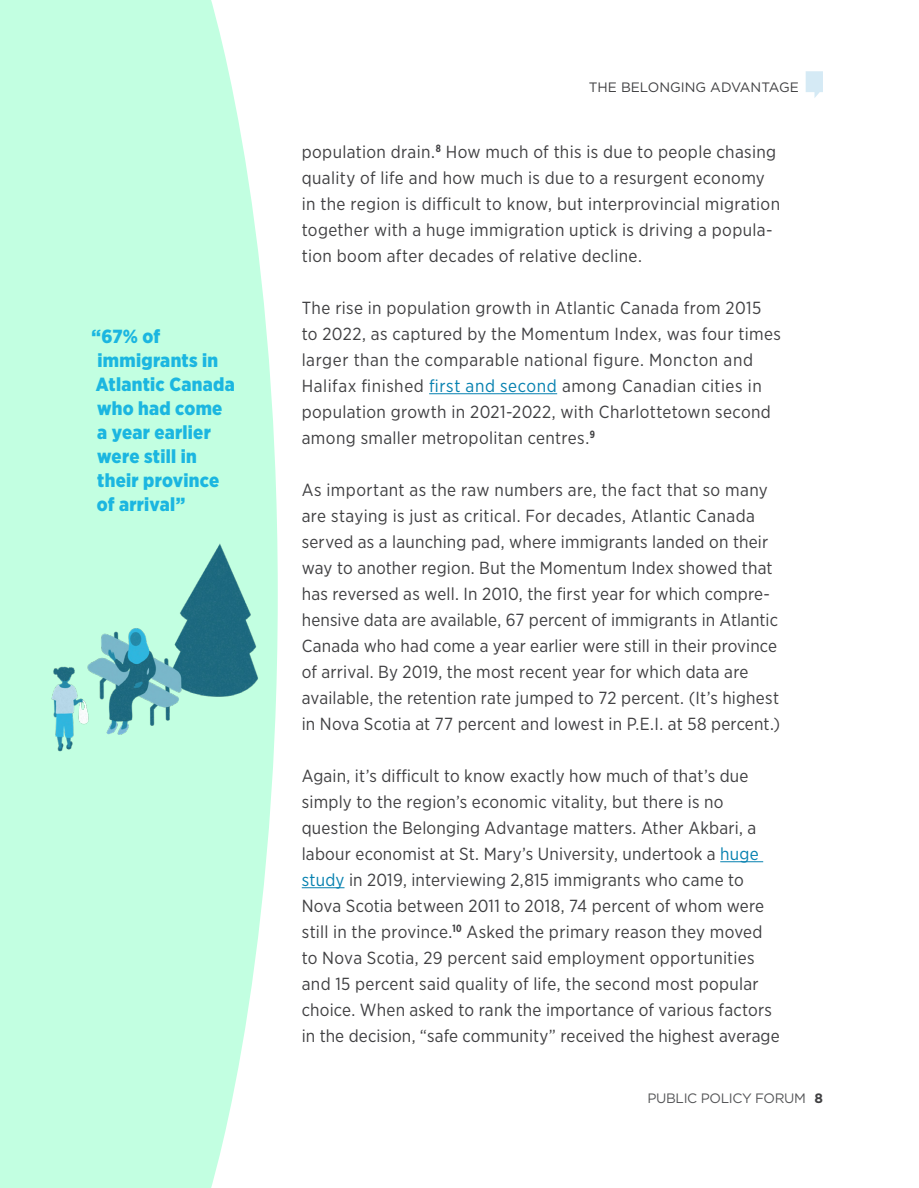
<style>
.page{position:relative;width:919px;height:1188px;background:#fff}
.page>*{position:absolute;margin:0;border:0;box-sizing:border-box;transform-origin:0 0}
.t1{font:900 19px/24px "Gotham Narrow";letter-spacing:.015em;color:#1bb6e0}
.t2{font:17.6px/26px "Gotham Narrow";letter-spacing:.015em;color:#404042}
.t3{font:13.6px "Gotham";color:#404042}
.t4{font:13.6px "Gotham";letter-spacing:-.025em;color:#555658}
.s1{color:#0681b0}
.s2{font-weight:700;color:#404042}
</style>
<div class="page">
<svg style="left:805px;top:71px;width:18px;height:27px"></svg>
<svg style="left:0;top:0;width:278px;height:1188px;background:#c7ffe3"></svg>
<hr style="left:429px;top:393px;width:128px;height:1px;background:#0681b0">
<hr style="left:720px;top:861px;width:43px;height:1px;background:#0681b0">
<hr style="left:302px;top:887px;width:42px;height:1px;background:#0681b0">
<img style="left:0;top:539px;width:270px;height:235px">
<p class="t1" style="left:91px;top:324px;width:145px">“67% of immigrants in<br>Atlantic Canada who had come<br>a year earlier were still in their province of arrival”</p>
<p class="t3" style="left:588px;top:78px;width:212px">THE BELONGING ADVANTAGE</p>
<p class="t2" style="left:302px;top:138px;width:480px">population drain.<sup>8</sup> How much of this is due to people chasing quality of life and how much is due to a resurgent economy in the region is difficult to know, but interprovincial migration together with a huge immigration uptick is driving a popula&shy;tion boom after decades of relative decline.</p>
<p class="t2" style="left:302px;top:294px;width:481px">The rise in population growth in Atlantic Canada from 2015 to 2022, as captured by the Momentum Index, was four times larger than the comparable national figure. Moncton and Halifax finished <span class="s1">first and second</span> among Canadian cities in population growth in 2021-2022, with Charlottetown second among smaller metropolitan centres.<sup>9</sup></p>
<p class="t2" style="left:302px;top:476px;width:480px">As important as the raw numbers are, the fact that so many are staying is just as critical. For decades, Atlantic Canada served as a launching pad, where immigrants landed on their way to another region. But the Momentum Index showed that has reversed as well. In 2010, the first year for which compre&shy;hensive data are available, 67 percent of immigrants in Atlantic Canada who had come a year earlier were still in their province of arrival. By 2019, the most recent year for which data are available, the retention rate jumped to 72 percent. (It’s highest in Nova Scotia at 77 percent and lowest in P.E.I. at 58 percent.)</p>
<p class="t2" style="left:302px;top:762px;width:479px">Again, it’s difficult to know exactly how much of that’s due simply to the region’s economic vitality, but there is no question the Belonging Advantage matters. Ather Akbari, a labour economist at St. Mary’s University, undertook a <span class="s1">huge study</span> in 2019, interviewing 2,815 immigrants who came to Nova Scotia between 2011 to 2018, 74 percent of whom were still in the province.<sup>10</sup> Asked the primary reason they moved to Nova Scotia, 29 percent said employment opportunities and 15 percent said quality of life, the second most popular choice. When asked to rank the importance of various factors in the decision, “safe community” received the highest average</p>
<p class="t4" style="left:647px;top:1089px;width:177px">PUBLIC POLICY FORUM <span class="s2">8</span></p>
</div>
